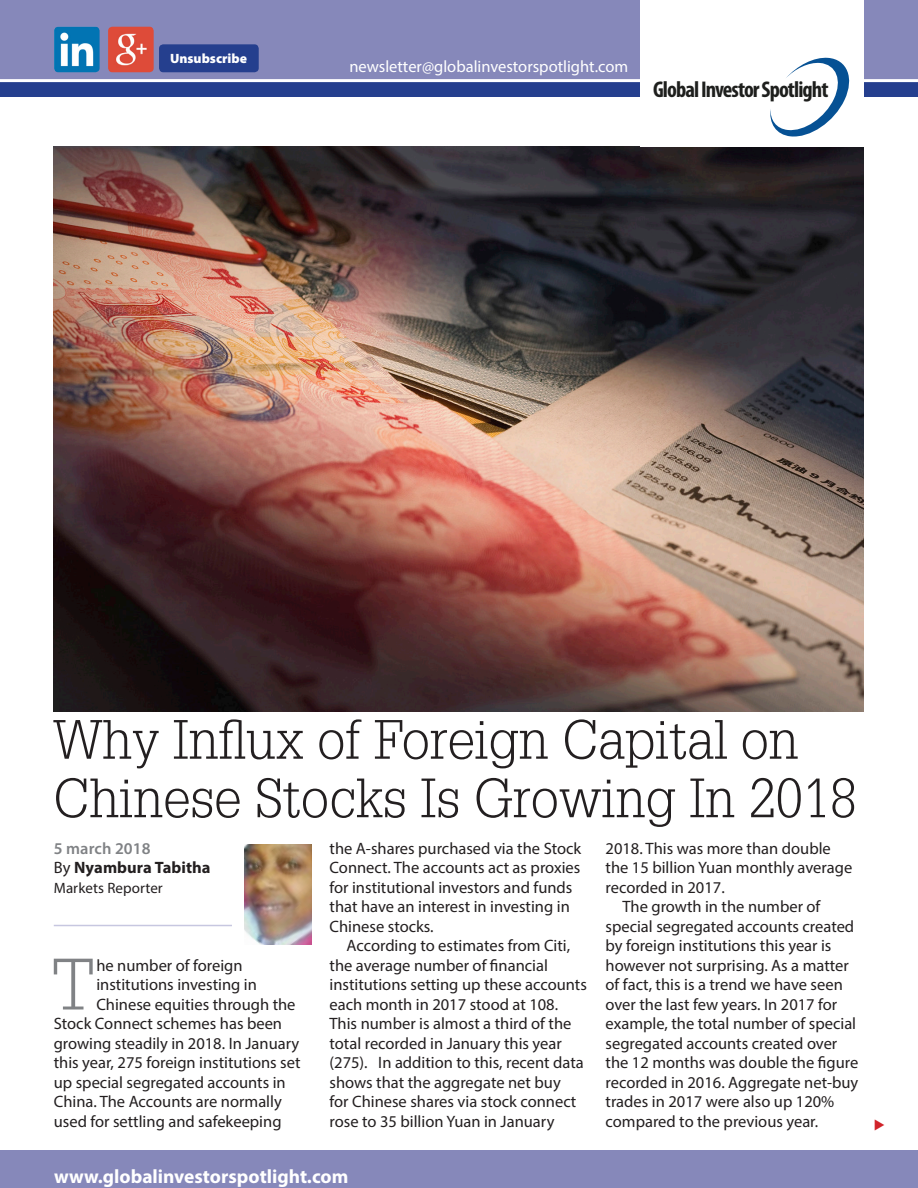
<style>
.page{position:relative;width:918px;height:1188px;background:#fff}
.page>*{position:absolute;margin:0;border:0;box-sizing:border-box;transform-origin:0 0}
.gis_body_1{font:300 70.95px "Glypha";color:#808285}
.GIS_head_black{font:300 54px/58.5px "Glypha";color:#231f20}
.t1{font:700 condensed 22.8px "Myriad Pro";letter-spacing:-.04em;color:#1e1f1d}
.t2{font:700 19.35px "Myriad Pro";color:#fff}
.gis_body_1-2{font:16.5px/19.5px "Myriad Pro";color:#231f20}
.t3{font:16.5px "Myriad Pro";color:#fff}
.t4{font:700 16.5px "Myriad Pro";letter-spacing:.005em;color:#231f20}
.gis_date{font:600 16.5px "Myriad Pro";letter-spacing:.005em;color:#808285}
.t5{font:15px "Myriad Pro";letter-spacing:.005em;color:#231f20}
.t6{font:900 13.5px "Myriad Pro";color:#fff}
.s1{font-weight:400}
</style>
<div class="page">
<div style="left:0;top:1150px;width:918px;height:38px;background:#8688ba"></div>
<img style="left:54px;top:146px;width:810px;height:566px">
<div style="left:0;top:0;width:918px;height:97px;background:#253f8e"></div>
<div style="left:0;top:0;width:918px;height:82px;background:#8688ba"></div>
<div style="left:640px;top:0;width:224px;height:146px;background:#fff"></div>
<svg style="left:770px;top:58px;width:79px;height:79px"></svg>
<img style="left:54px;top:27px;width:46px;height:45px">
<img style="left:108px;top:27px;width:46px;height:45px">
<div style="left:159px;top:44px;width:100px;height:28px;background:#253f8e;border-radius:4px"></div>
<hr style="left:54px;top:925px;width:178px;height:1px;background:#c7c7e0">
<img style="left:245px;top:844px;width:67px;height:100px">
<p class="t6" style="left:170px;top:50px;width:78px">Unsubscribe</p>
<p class="t3" style="left:349px;top:56px;width:280px">newsletter@globalinvestorspotlight.com</p>
<p class="t1" style="left:653px;top:75px;width:177px">Global Investor Spotlight</p>
<p class="GIS_head_black" style="left:53px;top:711px;width:805px">Why Influx of Foreign Capital on<br>Chinese Stocks Is Growing In 2018</p>
<p class="gis_date" style="left:54px;top:837px;width:98px">5 march 2018</p>
<p class="t4" style="left:54px;top:857px;width:158px"><span class="s1">By</span> Nyambura Tabitha</p>
<p class="t5" style="left:54px;top:878px;width:111px">Markets Reporter</p>
<p class="gis_body_1" style="left:52px;top:944px;width:45px">T</p>
<p class="gis_body_1-2" style="left:96px;top:955px;width:148px">he number of foreign</p>
<p class="gis_body_1-2" style="left:96px;top:974px;width:162px">institutions investing in</p>
<p class="gis_body_1-2" style="left:96px;top:994px;width:201px">Chinese equities through the</p>
<p class="gis_body_1-2" style="left:54px;top:1013px;width:230px">Stock Connect schemes has been</p>
<p class="gis_body_1-2" style="left:54px;top:1033px;width:247px">growing steadily in 2018. In January</p>
<p class="gis_body_1-2" style="left:54px;top:1052px;width:248px">this year, 275 foreign institutions set</p>
<p class="gis_body_1-2" style="left:54px;top:1072px;width:234px">up special segregated accounts in</p>
<p class="gis_body_1-2" style="left:54px;top:1091px;width:230px">China. The Accounts are normally</p>
<p class="gis_body_1-2" style="left:54px;top:1111px;width:229px">used for settling and safekeeping</p>
<p class="gis_body_1-2" style="left:330px;top:838px;width:253px">the A-shares purchased via the Stock Connect. The accounts act as proxies for institutional investors and funds that have an interest in investing in Chinese stocks.</p>
<p class="gis_body_1-2" style="left:330px;top:935px;width:259px;text-indent:17px">According to estimates from Citi, the average number of financial institutions setting up these accounts each month in 2017 stood at 108.<br>This number is almost a third of the total recorded in January this year (275). In addition to this, recent data shows that the aggregate net buy<br>for Chinese shares via stock connect rose to 35 billion Yuan in January</p>
<p class="t2" style="left:54px;top:1164px;width:296px">www.globalinvestorspotlight.com</p>
<p class="gis_body_1-2" style="left:606px;top:838px;width:248px">2018. This was more than double the 15 billion Yuan monthly average recorded in 2017.</p>
<p class="gis_body_1-2" style="left:606px;top:896px;width:254px;text-indent:17px">The growth in the number of special segregated accounts created by foreign institutions this year is however not surprising. As a matter of fact, this is a trend we have seen over the last few years. In 2017 for example, the total number of special segregated accounts created over the 12 months was double the figure recorded in 2016. Aggregate net-buy trades in 2017 were also up 120% compared to the previous year.</p>
</div>
